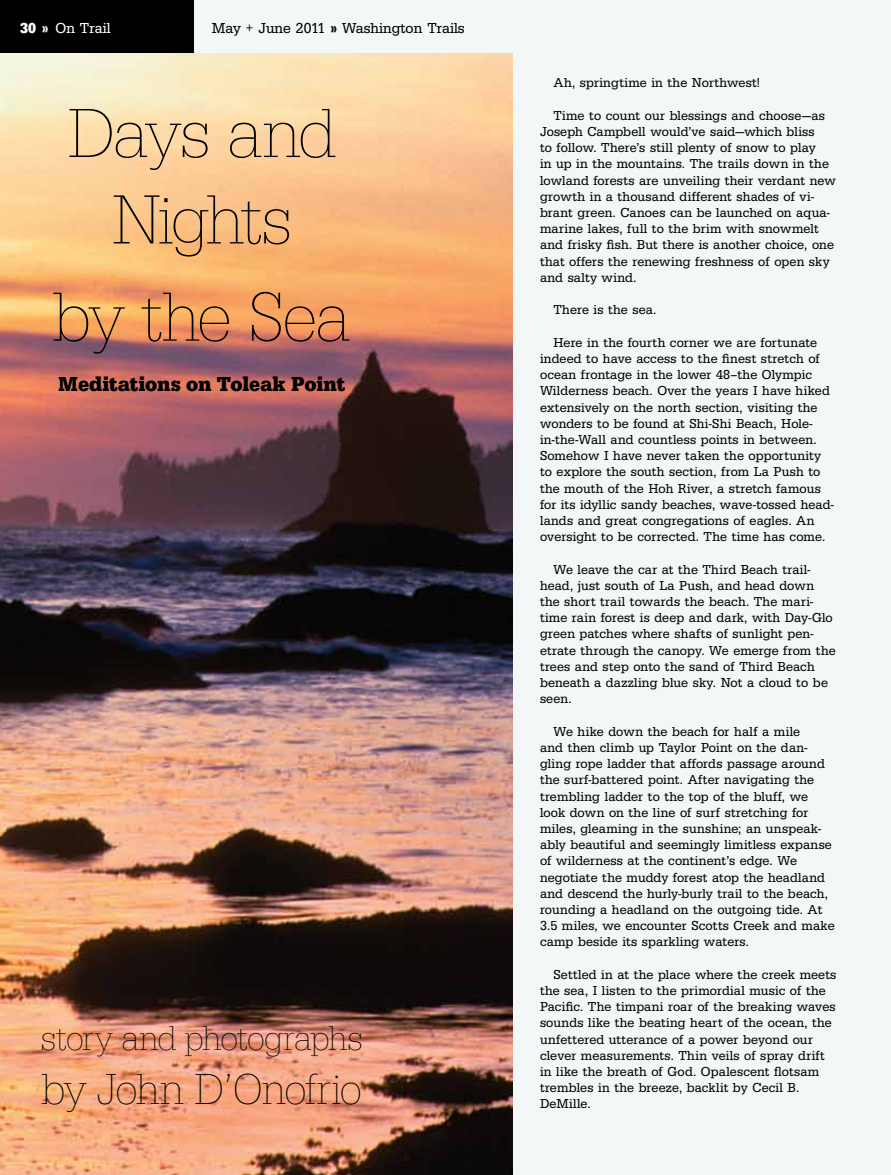
<style>
.page{position:relative;width:891px;height:1175px;background:#fff}
.page>*{position:absolute;margin:0;border:0;box-sizing:border-box;transform-origin:0 0}
.t1{font:72px/86.4px "URW Egyptienne TOT Ext Lig Nar";letter-spacing:-.035em;color:#000;text-align:center}
.t2{font:45px "URW Egyptienne TOT Ext Lig Nar";letter-spacing:-.03em;color:#000}
.t3{font:36px "URW Egyptienne TOT Ext Lig Nar";letter-spacing:-.02em;color:#000}
.t4{font:21px "URW Egyptienne TOT Bol Nar";letter-spacing:-.005em;color:#000}
.t5{font:15px "URW Egyptienne TOT Reg Nar";color:#000}
.t6{font:15px "URW Egyptienne TOT Reg Nar";color:#fff}
.t7{font:13.5px/16.2px "URW Egyptienne TOT Reg Nar";letter-spacing:.01em;color:#000}
.s1{font-family:"URW Egyptienne TOT Bol Nar"}
</style>
<div class="page">
<div style="left:0;top:0;width:891px;height:1174px;background:#f4f7f8"></div>
<div style="left:0;top:0;width:193px;height:53px;background:#000"></div>
<img style="left:0;top:54px;width:513px;height:1120px">
<p class="t6" style="left:20px;top:19px;width:92px"><span class="s1">30 »</span> On Trail</p>
<p class="t5" style="left:212px;top:19px;width:254px">May + June 2011 <span class="s1">»</span> Washington Trails</p>
<p class="t1" style="left:67px;top:90px;width:271px">Days and<br>Nights</p>
<p class="t1" style="left:53px;top:273px;width:299px">by the Sea</p>
<p class="t4" style="left:58px;top:371px;width:288px">Meditations on Toleak Point</p>
<p class="t3" style="left:41px;top:1017px;width:323px">story and photographs</p>
<p class="t2" style="left:41px;top:1063px;width:322px">by John D’Onofrio</p>
<p class="t7" style="left:554px;top:75px;width:208px">Ah, springtime in the Northwest!</p>
<p class="t7" style="left:540px;top:108px;width:298px;text-indent:14px">Time to count our blessings and choose—as Joseph Campbell would’ve said—which bliss<br>to follow. There’s still plenty of snow to play<br>in up in the mountains. The trails down in the lowland forests are unveiling their verdant new growth in a thousand different shades of vi&shy;brant green. Canoes can be launched on aqua&shy;marine lakes, full to the brim with snowmelt and frisky fish. But there is another choice, one that offers the renewing freshness of open sky and salty wind.</p>
<p class="t7" style="left:554px;top:302px;width:104px">There is the sea.</p>
<p class="t7" style="left:540px;top:334px;width:295px;text-indent:14px">Here in the fourth corner we are fortunate indeed to have access to the finest stretch of ocean frontage in the lower 48–the Olympic Wilderness beach. Over the years I have hiked extensively on the north section, visiting the wonders to be found at Shi-Shi Beach, Hole&shy;in-the-Wall and countless points in between.<br>Somehow I have never taken the opportunity to explore the south section, from La Push to the mouth of the Hoh River, a stretch famous for its idyllic sandy beaches, wave-tossed head&shy;lands and great congregations of eagles. An oversight to be corrected. The time has come.</p>
<p class="t7" style="left:540px;top:561px;width:297px;text-indent:14px">We leave the car at the Third Beach trail&shy;head, just south of La Push, and head down the short trail towards the beach. The mari&shy;time rain forest is deep and dark, with Day-Glo green patches where shafts of sunlight pen&shy;etrate through the canopy. We emerge from the trees and step onto the sand of Third Beach beneath a dazzling blue sky. Not a cloud to be seen.</p>
<p class="t7" style="left:540px;top:723px;width:296px;text-indent:14px">We hike down the beach for half a mile<br>and then climb up Taylor Point on the dan&shy;gling rope ladder that affords passage around the surf-battered point. After navigating the trembling ladder to the top of the bluff, we look down on the line of surf stretching for miles, gleaming in the sunshine; an unspeak&shy;ably beautiful and seemingly limitless expanse of wilderness at the continent’s edge. We negotiate the muddy forest atop the headland and descend the hurly-burly trail to the beach, rounding a headland on the outgoing tide. At 3.5 miles, we encounter Scotts Creek and make camp beside its sparkling waters.</p>
<p class="t7" style="left:540px;top:966px;width:298px;text-indent:14px">Settled in at the place where the creek meets the sea, I listen to the primordial music of the Pacific. The timpani roar of the breaking waves sounds like the beating heart of the ocean, the unfettered utterance of a power beyond our clever measurements. Thin veils of spray drift in like the breath of God. Opalescent flotsam trembles in the breeze, backlit by Cecil B.<br>DeMille.</p>
</div>
